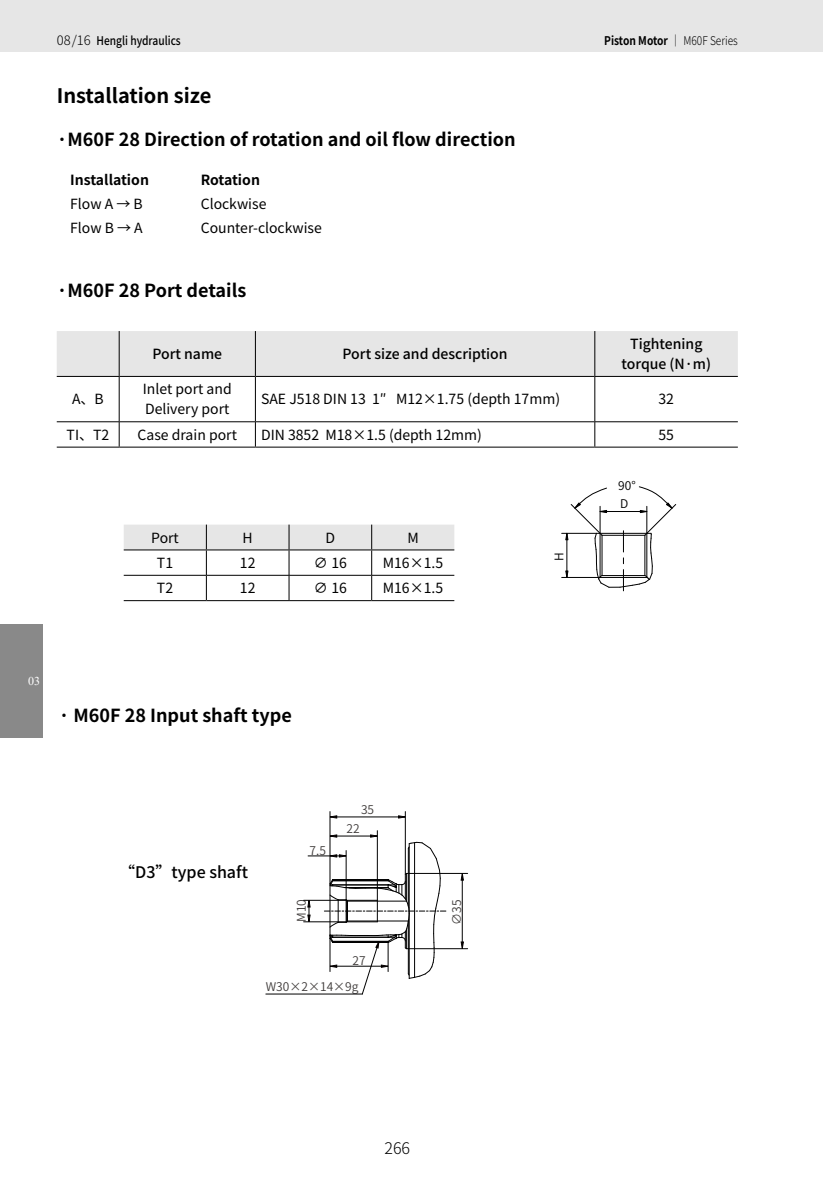
<style>
.page{position:relative;width:823px;height:1191px;background:#fff}
.page>*{position:absolute;margin:0;border:0;box-sizing:border-box;transform-origin:0 0}
.t1{font:300 24px "Adobe Song Std";color:#070002}
.t2{font:700 20px "Noto Sans Hans";color:#000}
.t3{font:700 18px "Noto Sans Hans";color:#000}
.t4{font:500 16px "Noto Sans Hans";color:#000}
.t5{font:300 16px "Noto Sans Hans";color:#000}
.t6{font:14px/20px "Noto Sans Hans";color:#000}
.t7{font:500 14px/20px "Noto Sans Hans";color:#000;text-align:center}
.t8{font:700 14px "Noto Sans Hans";color:#000}
.t9{font:600 12px "Noto Sans Hans";color:#403c3b}
.t10{font:700 12px "Noto Sans Hans";color:#000;scale:.85 1}
.t11{font:500 12px "Noto Sans Hans";color:#000;scale:.85 1}
.t12{font:600 12px/18px "Noto Sans Hans";color:#000}
.t13{font:12px "Times New Roman";color:#fff}
.s1{font-weight:300;font-size:13px}
.s2{font-weight:300}
</style>
<div class="page">
<div style="left:0;top:0;width:822px;height:51px;background:#e6e6e6"></div>
<div style="left:0;top:624px;width:43px;height:113px;background:#898989"></div>
<div style="left:57px;top:331px;width:680px;height:45px;background:#e6e6e6"></div>
<hr style="left:119px;top:331px;width:1px;height:45px;background:#000">
<hr style="left:255px;top:331px;width:1px;height:45px;background:#000">
<hr style="left:594px;top:331px;width:1px;height:45px;background:#000">
<hr style="left:119px;top:377px;width:1px;height:44px;background:#000">
<hr style="left:255px;top:377px;width:1px;height:44px;background:#000">
<hr style="left:57px;top:376px;width:62px;height:1px;background:#000">
<hr style="left:119px;top:376px;width:136px;height:1px;background:#000">
<hr style="left:255px;top:376px;width:339px;height:1px;background:#000">
<hr style="left:594px;top:376px;width:143px;height:1px;background:#000">
<hr style="left:594px;top:377px;width:1px;height:44px;background:#000">
<hr style="left:57px;top:421px;width:62px;height:1px;background:#000">
<hr style="left:119px;top:421px;width:136px;height:1px;background:#000">
<svg style="left:119px;top:422px;width:1px;height:24px"></svg>
<hr style="left:255px;top:421px;width:339px;height:1px;background:#000">
<svg style="left:255px;top:422px;width:1px;height:24px"></svg>
<hr style="left:57px;top:446px;width:62px;height:1px;background:#000">
<hr style="left:119px;top:446px;width:136px;height:1px;background:#000">
<hr style="left:255px;top:446px;width:339px;height:1px;background:#000">
<hr style="left:594px;top:421px;width:143px;height:1px;background:#000">
<svg style="left:594px;top:422px;width:1px;height:24px"></svg>
<hr style="left:594px;top:446px;width:143px;height:1px;background:#000">
<svg style="left:124px;top:524px;width:330px;height:76px"></svg>
<hr style="left:124px;top:600px;width:82px;height:1px;background:#000">
<hr style="left:206px;top:600px;width:83px;height:1px;background:#000">
<hr style="left:289px;top:600px;width:82px;height:1px;background:#000">
<hr style="left:371px;top:600px;width:83px;height:1px;background:#000">
<svg style="left:460px;top:941px;width:4px;height:7px"></svg>
<svg style="left:460px;top:872px;width:4px;height:9px"></svg>
<svg style="left:330px;top:815px;width:7px;height:4px"></svg>
<svg style="left:397px;top:815px;width:8px;height:4px"></svg>
<hr style="left:266px;top:993px;width:96px;height:1px;background:#000">
<hr style="left:329px;top:811px;width:1px;height:73px;background:#000">
<hr style="left:408px;top:948px;width:59px;height:1px;background:#000">
<hr style="left:303px;top:921px;width:43px;height:1px;background:#000">
<hr style="left:377px;top:830px;width:1px;height:70px;background:#000">
<hr style="left:303px;top:900px;width:43px;height:1px;background:#000">
<hr style="left:405px;top:811px;width:1px;height:63px;background:#000">
<hr style="left:408px;top:873px;width:59px;height:1px;background:#000">
<hr style="left:461px;top:880px;width:1px;height:62px;background:#000">
<hr style="left:336px;top:816px;width:62px;height:1px;background:#000">
<svg style="left:307px;top:834px;width:138px;height:160px"></svg>
<hr style="left:561px;top:577px;width:38px;height:1px;background:#000">
<hr style="left:561px;top:533px;width:35px;height:1px;background:#000">
<svg style="left:564px;top:486px;width:111px;height:105px"></svg>
<p class="t11" style="left:57px;top:33px;width:147px"><span class="s1">08/16</span> Hengli hydraulics</p>
<p class="t10" style="left:604px;top:33px;width:159px">Piston Motor <span class="s2">｜ M60F Series</span></p>
<h2 class="t2" style="left:57px;top:84px;width:156px">Installation size</h2>
<p class="t3" style="left:57px;top:129px;width:460px">·M60F 28 Direction of rotation and oil flow direction</p>
<p class="t8" style="left:70px;top:172px;width:80px">Installation</p>
<p class="t8" style="left:201px;top:172px;width:61px">Rotation</p>
<p class="t6" style="left:70px;top:194px;width:74px">Flow A → B</p>
<p class="t6" style="left:201px;top:194px;width:67px">Clockwise</p>
<p class="t6" style="left:70px;top:218px;width:74px">Flow B → A</p>
<p class="t6" style="left:201px;top:218px;width:123px">Counter-clockwise</p>
<p class="t3" style="left:57px;top:280px;width:191px">·M60F 28 Port details</p>
<p class="t7" style="left:152px;top:344px;width:71px">Port name</p>
<p class="t7" style="left:342px;top:344px;width:166px">Port size and description</p>
<p class="t7" style="left:621px;top:334px;width:91px">Tightening torque (N·m)</p>
<p class="t6" style="left:72px;top:389px;width:33px">A、B</p>
<p class="t6" style="left:143px;top:379px;width:90px">Inlet port and<br>Delivery port</p>
<p class="t6" style="left:261px;top:389px;width:300px">SAE J518 DIN 13 1″ M12×1.75 (depth 17mm)</p>
<p class="t6" style="left:658px;top:389px;width:17px">32</p>
<p class="t6" style="left:67px;top:425px;width:44px">TI、T2</p>
<p class="t6" style="left:137px;top:425px;width:101px">Case drain port</p>
<p class="t6" style="left:261px;top:425px;width:222px">DIN 3852 M18×1.5 (depth 12mm)</p>
<p class="t6" style="left:658px;top:425px;width:17px">55</p>
<p class="t6" style="left:151px;top:528px;width:29px">Port</p>
<p class="t6" style="left:242px;top:528px;width:12px">H</p>
<p class="t6" style="left:325px;top:528px;width:11px">D</p>
<p class="t6" style="left:407px;top:528px;width:13px">M</p>
<p class="t6" style="left:157px;top:553px;width:18px">T1</p>
<p class="t6" style="left:240px;top:553px;width:17px">12</p>
<p class="t6" style="left:313px;top:553px;width:35px">∅ 16</p>
<p class="t6" style="left:382px;top:553px;width:62px">M16×1.5</p>
<p class="t6" style="left:157px;top:578px;width:18px">T2</p>
<p class="t6" style="left:240px;top:578px;width:17px">12</p>
<p class="t6" style="left:313px;top:578px;width:35px">∅ 16</p>
<p class="t6" style="left:382px;top:578px;width:62px">M16×1.5</p>
<p class="t12" style="left:550px;top:561px;width:10px;rotate:-90deg">H</p>
<p class="t12" style="left:618px;top:477px;width:19px">90°<br>D</p>
<p class="t13" style="left:28px;top:672px;width:13px">03</p>
<h1 class="t1" style="left:164px;top:692px;width:24px">28</h1>
<p class="t3" style="left:59px;top:705px;width:234px">· M60F 28 Input shaft type</p>
<p class="t4" style="left:119px;top:863px;width:130px">“D3”type shaft</p>
<p class="t9" style="left:361px;top:802px;width:15px">35</p>
<p class="t9" style="left:309px;top:843px;width:18px">7.5</p>
<p class="t9" style="left:346px;top:821px;width:15px">22</p>
<p class="t9" style="left:294px;top:921px;width:24px;rotate:-90deg">M10</p>
<p class="t9" style="left:449px;top:924px;width:27px;rotate:-90deg">∅35</p>
<p class="t9" style="left:352px;top:953px;width:15px">27</p>
<p class="t9" style="left:266px;top:979px;width:94px">W30×2×14×9g</p>
<p class="t5" style="left:384px;top:1139px;width:27px">266</p>
</div>
